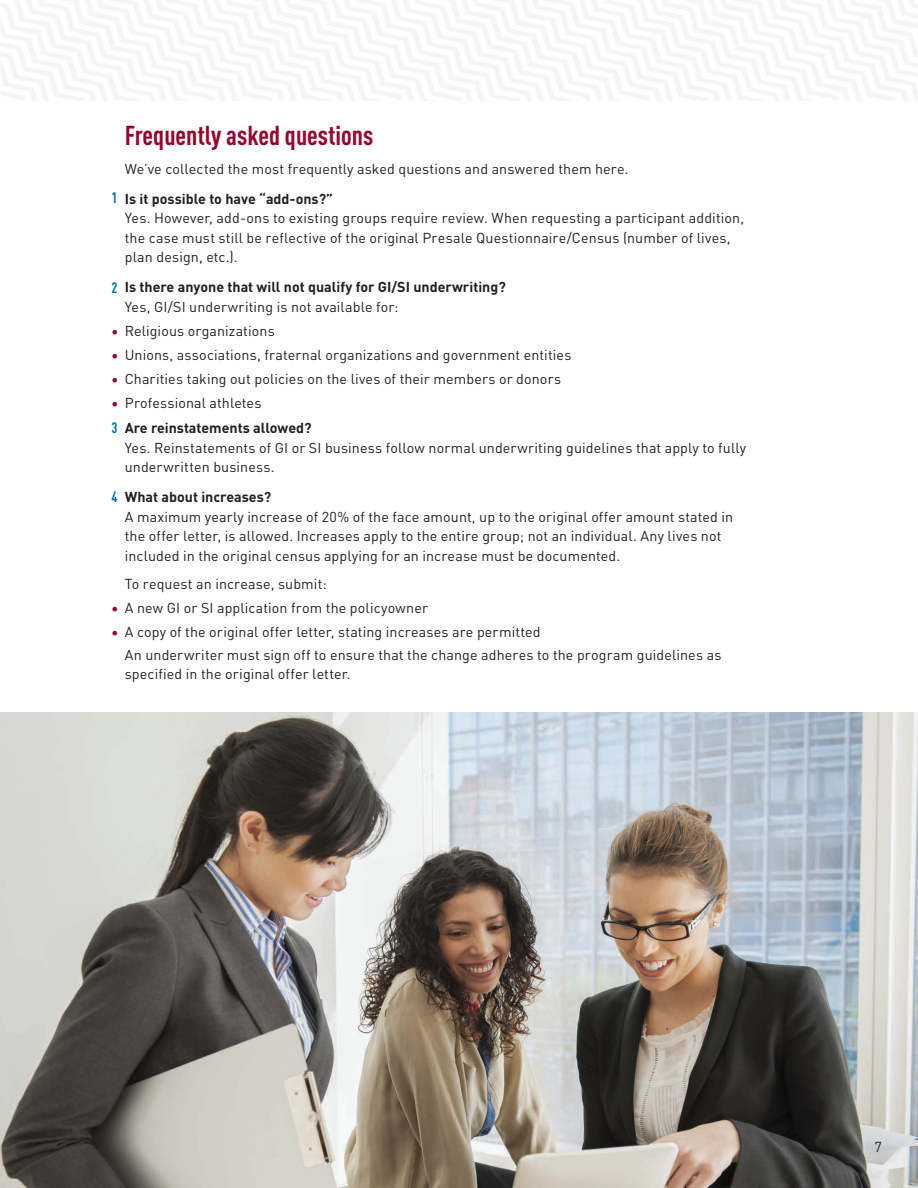
<style>
.page{position:relative;width:918px;height:1188px;background:#fff}
.page>*{position:absolute;margin:0;border:0;box-sizing:border-box;transform-origin:0 0}
.Subhead_1_DIN_PRO_Co{font:700 condensed 27px "DIN Pro";color:#98012d}
.Body_Main{font:700 condensed 15px "DIN Pro";color:#0072bc}
.Body_Main-2{font:14.25px/19.5px "DIN Pro";letter-spacing:.01em;color:#231f20}
.Subhead_3_DIN_PRO_Bo{font:700 14.25px "DIN Pro";color:#231f20}
.s1{color:#98012d}
</style>
<div class="page">
<img style="left:0;top:713px;width:918px;height:475px">
<p class="Subhead_1_DIN_PRO_Co" style="left:125px;top:116px;width:250px">Frequently asked questions</p>
<p class="Body_Main-2" style="left:125px;top:158px;width:505px">We’ve collected the most frequently asked questions and answered them here.</p>
<p class="Subhead_3_DIN_PRO_Bo" style="left:125px;top:187px;width:210px">Is it possible to have “add-ons?”</p>
<p class="Body_Main-2" style="left:125px;top:207px;width:621px">Yes. However, add-ons to existing groups require review. When requesting a participant addition, the case must still be reflective of the original Presale Questionnaire/Census (number of lives, plan design, etc.).</p>
<p class="Subhead_3_DIN_PRO_Bo" style="left:125px;top:276px;width:383px">Is there anyone that will not qualify for GI/SI underwriting?</p>
<p class="Body_Main-2" style="left:125px;top:296px;width:275px">Yes, GI/SI underwriting is not available for:</p>
<p class="Body_Main-2" style="left:111px;top:320px;width:165px"><span class="s1">•</span> Religious organizations</p>
<p class="Body_Main-2" style="left:111px;top:344px;width:462px"><span class="s1">•</span> Unions, associations, fraternal organizations and government entities</p>
<p class="Body_Main-2" style="left:111px;top:368px;width:451px"><span class="s1">•</span> Charities taking out policies on the lives of their members or donors</p>
<p class="Body_Main-2" style="left:111px;top:392px;width:152px"><span class="s1">•</span> Professional athletes</p>
<p class="Subhead_3_DIN_PRO_Bo" style="left:125px;top:417px;width:188px">Are reinstatements allowed?</p>
<p class="Body_Main-2" style="left:125px;top:437px;width:623px">Yes. Reinstatements of GI or SI business follow normal underwriting guidelines that apply to fully underwritten business.</p>
<p class="Subhead_3_DIN_PRO_Bo" style="left:125px;top:486px;width:148px">What about increases?</p>
<p class="Body_Main-2" style="left:125px;top:506px;width:610px">A maximum yearly increase of 20% of the face amount, up to the original offer amount stated in the offer letter, is allowed. Increases apply to the entire group; not an individual. Any lives not included in the original census applying for an increase must be documented.</p>
<p class="Body_Main-2" style="left:125px;top:573px;width:203px">To request an increase, submit:</p>
<p class="Body_Main-2" style="left:111px;top:597px;width:318px"><span class="s1">•</span> A new GI or SI application from the policyowner</p>
<p class="Body_Main-2" style="left:111px;top:621px;width:431px"><span class="s1">•</span> A copy of the original offer letter, stating increases are permitted</p>
<p class="Body_Main-2" style="left:125px;top:644px;width:598px">An underwriter must sign off to ensure that the change adheres to the program guidelines as specified in the original offer letter.</p>
<p class="Body_Main" style="left:111px;top:187px;width:8px">1</p>
<p class="Body_Main" style="left:111px;top:276px;width:8px">2</p>
<p class="Body_Main" style="left:111px;top:417px;width:8px">3</p>
<p class="Body_Main" style="left:111px;top:485px;width:8px">4</p>
<p class="Body_Main-2" style="left:875px;top:1136px;width:9px">7</p>
</div>
